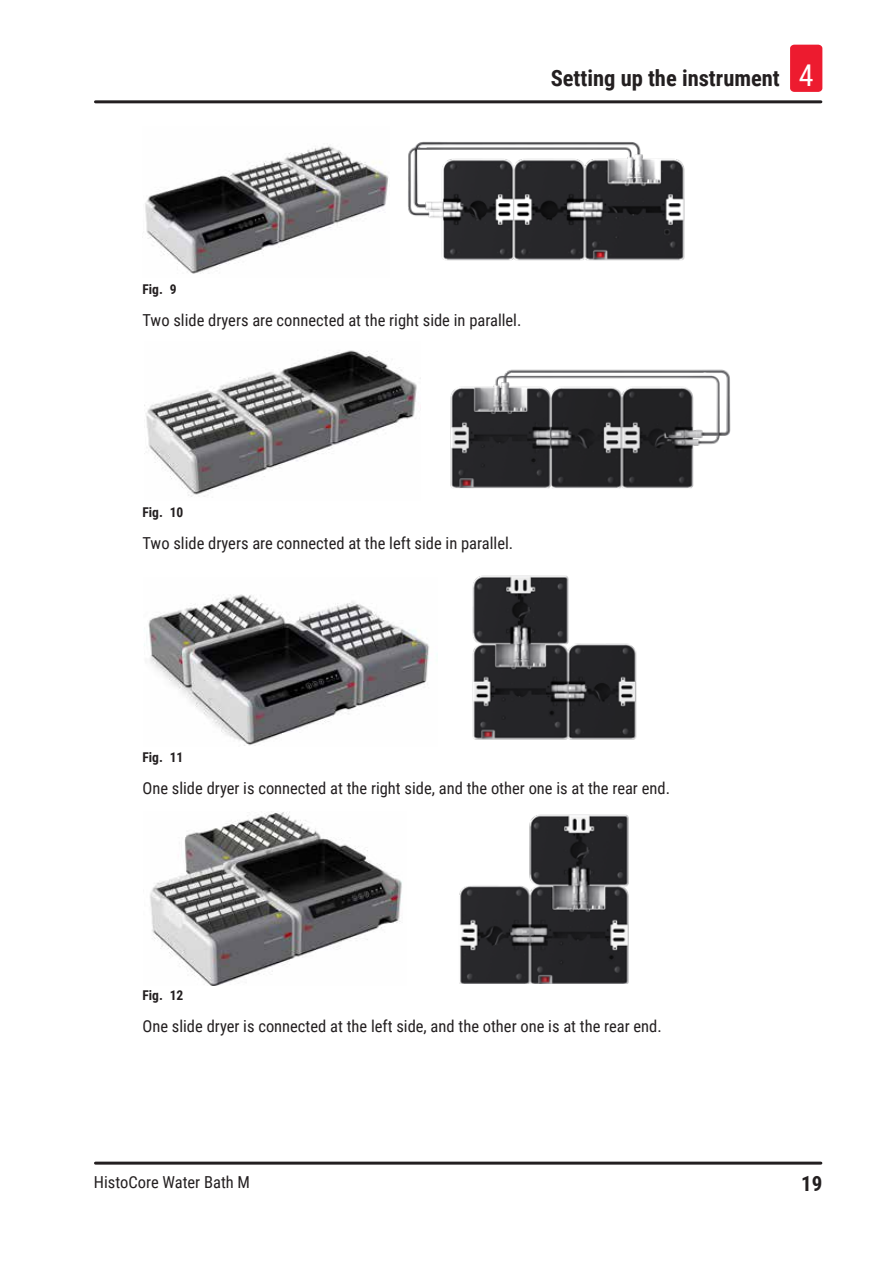
<style>
.page{position:relative;width:893px;height:1263px;background:#fff}
.page>*{position:absolute;margin:0;border:0;box-sizing:border-box;transform-origin:0 0}
.t1{font:700 22.5px "Roboto Condensed";color:#231f20}
.t2{font:700 21px "Roboto Condensed";color:#231f20}
.Table_text{font:16.5px "Roboto Condensed";color:#231f20}
.t3{font:700 13.5px "Roboto Condensed";color:#231f20}
.s1{font-weight:400;font-size:30px;color:#fff}
</style>
<div class="page">
<hr style="left:95px;top:100px;width:726px;height:3px;background:#231f20">
<hr style="left:95px;top:1161px;width:726px;height:3px;background:#231f20">
<div style="left:790px;top:45px;width:32px;height:47px;background:#ed1b2f;border-radius:4px"></div>
<img style="left:145px;top:144px;width:244px;height:130px">
<img style="left:408px;top:141px;width:277px;height:120px">
<img style="left:144px;top:350px;width:273px;height:147px">
<img style="left:450px;top:369px;width:281px;height:120px">
<img style="left:144px;top:594px;width:285px;height:152px">
<img style="left:472px;top:575px;width:165px;height:165px">
<img style="left:150px;top:811px;width:252px;height:175px">
<img style="left:459px;top:814px;width:170px;height:169px">
<h1 class="t1" style="left:551px;top:63px;width:264px">Setting up the instrument <span class="s1">4</span></h1>
<p class="t3" style="left:142px;top:280px;width:36px">Fig. 9</p>
<p class="Table_text" style="left:142px;top:309px;width:380px">Two slide dryers are connected at the right side in parallel.</p>
<p class="t3" style="left:142px;top:503px;width:42px">Fig. 10</p>
<p class="Table_text" style="left:142px;top:532px;width:372px">Two slide dryers are connected at the left side in parallel.</p>
<p class="t3" style="left:142px;top:747px;width:42px">Fig. 11</p>
<p class="Table_text" style="left:142px;top:776px;width:529px">One slide dryer is connected at the right side, and the other one is at the rear end.</p>
<p class="t3" style="left:142px;top:986px;width:42px">Fig. 12</p>
<p class="Table_text" style="left:142px;top:1015px;width:521px">One slide dryer is connected at the left side, and the other one is at the rear end.</p>
<p class="Table_text" style="left:94px;top:1170px;width:158px">HistoCore Water Bath M</p>
<p class="t2" style="left:801px;top:1169px;width:23px">19</p>
</div>
